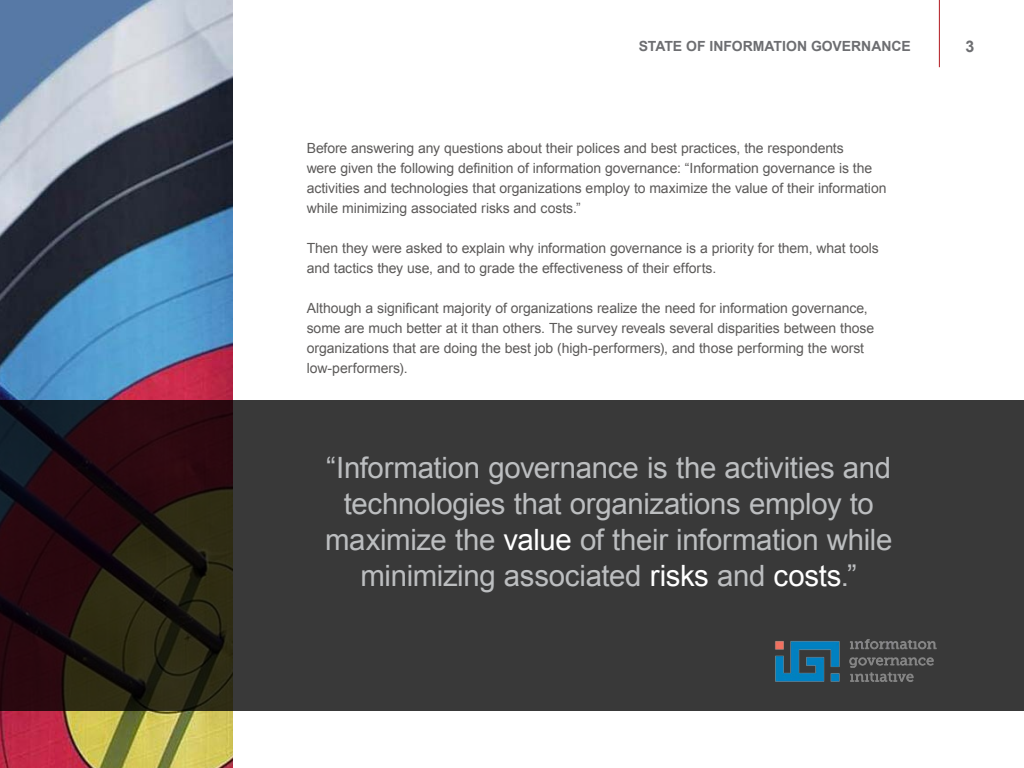
<style>
.page{position:relative;width:1024px;height:768px;background:#fff}
.page>*{position:absolute;margin:0;border:0;box-sizing:border-box;transform-origin:0 0}
.t1{font:29.4px/36px "Arial";letter-spacing:-.01em;color:#bcbec0;text-align:center}
.t2{font:700 16px "Arial";color:#6d6e71}
.t3{font:14px/20px "Arial";letter-spacing:-.005em;color:#5c5a59}
.t4{font:700 14px "Arial";color:#6d6e71}
.s1{color:#fff}
</style>
<div class="page">
<hr style="left:939px;top:0;width:1px;height:67px;background:#b1181e">
<img style="left:0;top:0;width:233px;height:768px">
<svg style="left:0;top:400px;width:1024px;height:311px;background:#33302f"></svg>
<img style="left:771px;top:610px;width:169px;height:101px">
<p class="t4" style="left:639px;top:37px;width:274px">STATE OF INFORMATION GOVERNANCE</p>
<p class="t2" style="left:966px;top:35px;width:10px">3</p>
<p class="t3" style="left:307px;top:138px;width:581px">Before answering any questions about their polices and best practices, the respondents<br>were given the following definition of information governance: “Information governance is the activities and technologies that organizations employ to maximize the value of their information while minimizing associated risks and costs.”</p>
<p class="t3" style="left:307px;top:238px;width:574px">Then they were asked to explain why information governance is a priority for them, what tools and tactics they use, and to grade the effectiveness of their efforts.</p>
<p class="t3" style="left:307px;top:298px;width:569px">Although a significant majority of organizations realize the need for information governance, some are much better at it than others. The survey reveals several disparities between those organizations that are doing the best job (high-performers), and those performing the worst low-performers).</p>
<h1 class="t1" style="left:325px;top:450px;width:569px">“Information governance is the activities and technologies that organizations employ to maximize the <span class="s1">value</span> of their information while minimizing associated <span class="s1">risks</span> and <span class="s1">costs</span>.”</h1>
</div>
